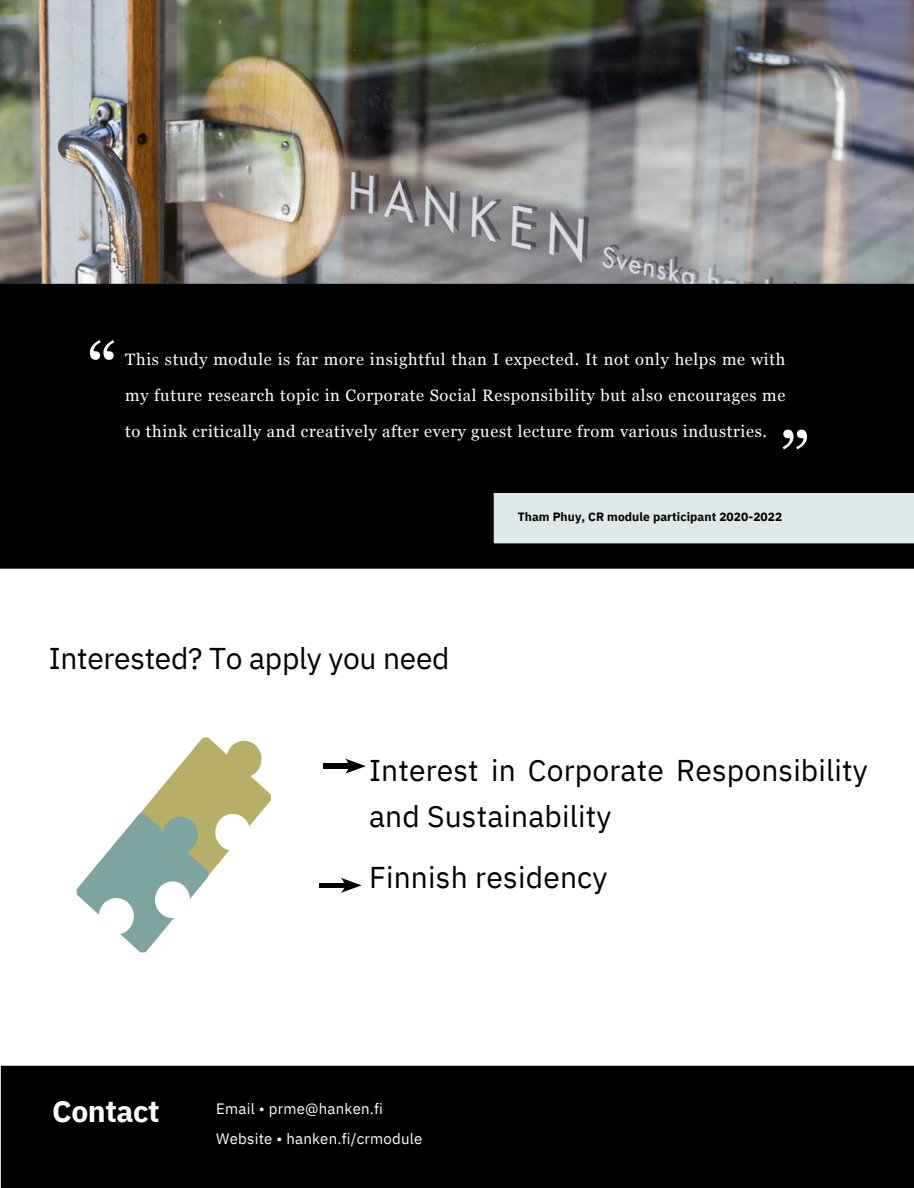
<style>
.page{position:relative;width:914px;height:1188px;background:#fff}
.page>*{position:absolute;margin:0;border:0;box-sizing:border-box;transform-origin:0 0}
.t1{font:75px "Georgia";color:#fff}
.t2{font:30px/46.2px "IBM Plex Sans";letter-spacing:.005em;color:#000}
.t3{font:700 30px "IBM Plex Sans";letter-spacing:-.015em;color:#fff}
.t4{font:16.5px/36px "Georgia";letter-spacing:.04em;color:#fff;text-align:justify}
.t5{font:15px/30.3px "IBM Plex Sans";letter-spacing:.015em;color:#fff}
.t6{font:700 12px "IBM Plex Sans";letter-spacing:.005em;color:#000}
</style>
<div class="page">
<img style="left:0;top:0;width:914px;height:284px">
<svg style="left:77px;top:737px;width:194px;height:216px"></svg>
<div style="left:319px;top:883px;width:30px;height:5px;background:#000"></div>
<svg style="left:341px;top:878px;width:20px;height:15px"></svg>
<hr style="left:323px;top:764px;width:30px;height:4px;background:#000">
<svg style="left:345px;top:759px;width:21px;height:15px"></svg>
<div style="left:1px;top:1066px;width:913px;height:122px;background:#000"></div>
<div style="left:0;top:284px;width:914px;height:285px;background:#000"></div>
<div style="left:493px;top:493px;width:421px;height:50px;background:#dfe9e9"></div>
<h1 class="t1" style="left:87px;top:327px;width:32px">“</h1>
<p class="t4" style="left:125px;top:341px;width:661px">This study module is far more insightful than I expected. It not only helps me with my future research topic in Corporate Social Responsibility but also encourages me to think critically and creatively after every guest lecture from various industries.</p>
<h1 class="t1" style="left:779px;top:417px;width:32px">”</h1>
<p class="t6" style="left:517px;top:509px;width:266px">Tham Phuy, CR module participant 2020-2022</p>
<h2 class="t2" style="left:49px;top:634px;width:402px">Interested? To apply you need</h2>
<h2 class="t2" style="left:369px;top:747px;width:500px">Interest in Corporate Responsibility and Sustainability</h2>
<h2 class="t2" style="left:369px;top:854px;width:240px">Finnish residency</h2>
<h2 class="t3" style="left:52px;top:1092px;width:109px">Contact</h2>
<p class="t5" style="left:216px;top:1093px;width:208px">Email • prme@hanken.fi<br>Website • hanken.fi/crmodule</p>
</div>
